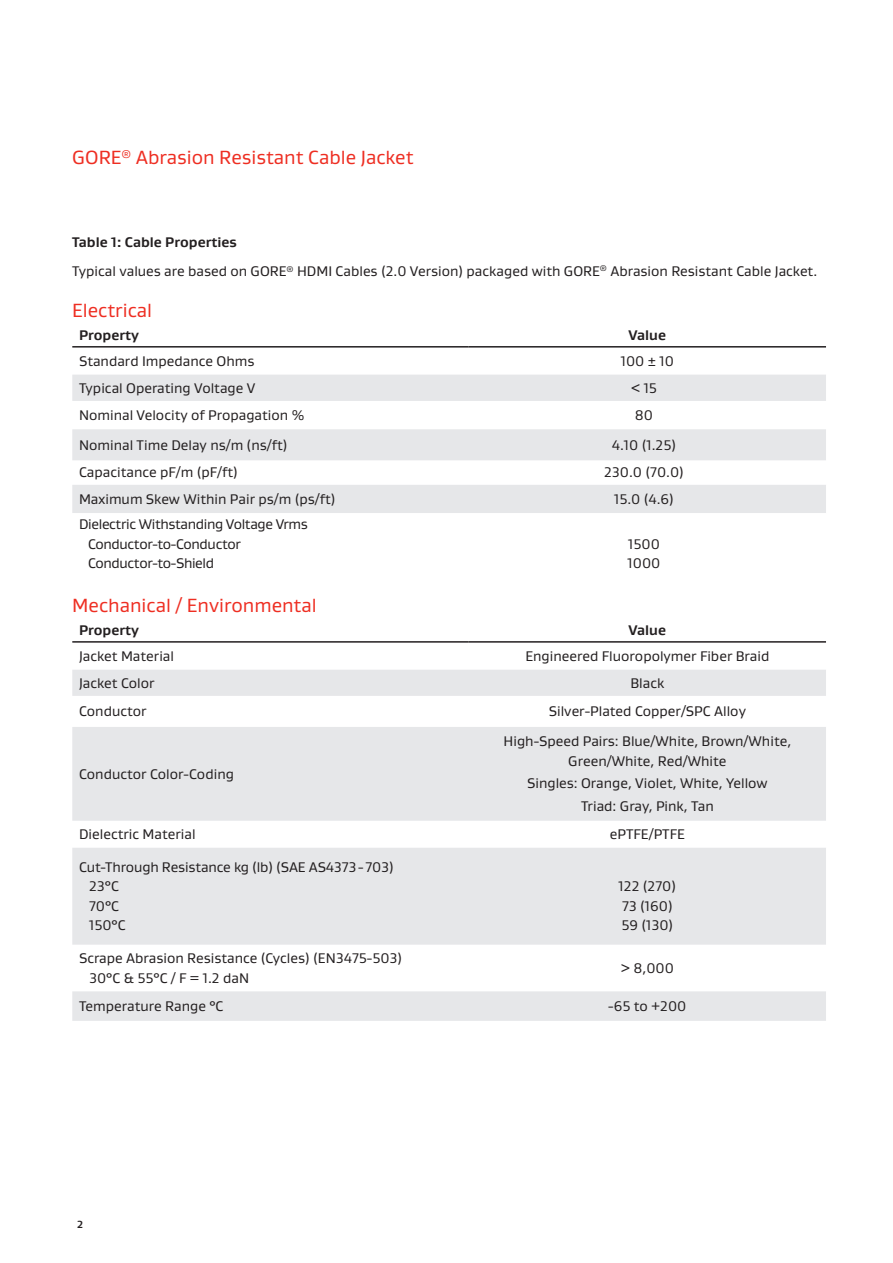
<style>
.page{position:relative;width:893px;height:1263px;background:#fff}
.page>*{position:absolute;margin:0;border:0;box-sizing:border-box;transform-origin:0 0}
.Body_Title_13_16{font:19.5px "Gore Gustan";color:#ee2e22}
.Table_Text_9_5_13{font:14.25px/19.5px "Gore Gustan";color:#231f20;text-align:center}
.Body_Text_9_5_13{font:14.25px "Gore Gustan";color:#231f20}
.Table_Text_9_5_13-2{font:14.25px/19.5px "Gore Gustan";letter-spacing:-.025em;color:#231f20}
.Table_Header_Footer{font:700 14.25px "Gore Gustan";color:#231f20}
.Body_Subtitle_9_5_13{font:700 14.25px "Gore Gustan";color:#231f20}
.Legal_Text_7_8_5{font:700 10.5px "Gore Gustan";color:#231f20}
</style>
<div class="page">
<svg style="left:72px;top:375px;width:754px;height:646px"></svg>
<div style="left:72px;top:670px;width:754px;height:26px;background:#e6e7e9"></div>
<hr style="left:72px;top:641px;width:397px;height:2px;background:#231f20">
<hr style="left:469px;top:641px;width:357px;height:2px;background:#231f20">
<hr style="left:72px;top:346px;width:397px;height:2px;background:#231f20">
<hr style="left:469px;top:346px;width:357px;height:2px;background:#231f20">
<p class="Body_Title_13_16" style="left:72px;top:144px;width:343px">GORE<sup>®</sup> Abrasion Resistant Cable Jacket</p>
<p class="Body_Subtitle_9_5_13" style="left:72px;top:233px;width:166px">Table 1: Cable Properties</p>
<p class="Body_Text_9_5_13" style="left:72px;top:262px;width:746px">Typical values are based on GORE<sup>®</sup> HDMI Cables (2.0 Version) packaged with GORE<sup>®</sup> Abrasion Resistant Cable Jacket.</p>
<p class="Body_Title_13_16" style="left:72px;top:298px;width:81px">Electrical</p>
<p class="Table_Header_Footer" style="left:79px;top:326px;width:62px">Property</p>
<p class="Table_Header_Footer" style="left:629px;top:326px;width:39px">Value</p>
<p class="Table_Text_9_5_13" style="left:79px;top:350px;width:177px">Standard Impedance Ohms</p>
<p class="Table_Text_9_5_13" style="left:621px;top:350px;width:55px">100 ± 10</p>
<p class="Table_Text_9_5_13" style="left:79px;top:378px;width:178px">Typical Operating Voltage V</p>
<p class="Table_Text_9_5_13" style="left:631px;top:378px;width:27px">&lt; 15</p>
<p class="Table_Text_9_5_13" style="left:79px;top:405px;width:227px">Nominal Velocity of Propagation %</p>
<p class="Table_Text_9_5_13" style="left:635px;top:405px;width:20px">80</p>
<p class="Table_Text_9_5_13" style="left:79px;top:435px;width:210px">Nominal Time Delay ns/m (ns/ft)</p>
<p class="Table_Text_9_5_13" style="left:612px;top:435px;width:66px">4.10 (1.25)</p>
<p class="Table_Text_9_5_13" style="left:79px;top:462px;width:160px">Capacitance pF/m (pF/ft)</p>
<p class="Table_Text_9_5_13" style="left:604px;top:462px;width:82px">230.0 (70.0)</p>
<p class="Table_Text_9_5_13" style="left:79px;top:489px;width:258px">Maximum Skew Within Pair ps/m (ps/ft)</p>
<p class="Table_Text_9_5_13" style="left:614px;top:489px;width:61px">15.0 (4.6)</p>
<p class="Table_Text_9_5_13-2" style="left:88px;top:514px;width:221px;text-indent:-9px">Dielectric Withstanding Voltage Vrms<br>Conductor-to-Conductor<br>Conductor-to-Shield</p>
<p class="Table_Text_9_5_13" style="left:628px;top:534px;width:33px">1500</p>
<p class="Table_Text_9_5_13" style="left:628px;top:553px;width:34px">1000</p>
<p class="Body_Title_13_16" style="left:72px;top:593px;width:246px">Mechanical / Environmental</p>
<p class="Table_Header_Footer" style="left:79px;top:621px;width:62px">Property</p>
<p class="Table_Header_Footer" style="left:629px;top:621px;width:39px">Value</p>
<p class="Table_Text_9_5_13" style="left:79px;top:646px;width:97px">Jacket Material</p>
<p class="Table_Text_9_5_13" style="left:525px;top:646px;width:245px">Engineered Fluoropolymer Fiber Braid</p>
<p class="Table_Text_9_5_13" style="left:79px;top:673px;width:77px">Jacket Color</p>
<p class="Table_Text_9_5_13" style="left:630px;top:673px;width:35px">Black</p>
<p class="Table_Text_9_5_13" style="left:79px;top:701px;width:69px">Conductor</p>
<p class="Table_Text_9_5_13" style="left:549px;top:701px;width:199px">Silver-Plated Copper/SPC Alloy</p>
<p class="Table_Text_9_5_13" style="left:79px;top:764px;width:156px">Conductor Color-Coding</p>
<p class="Table_Text_9_5_13" style="left:503px;top:731px;width:289px">High-Speed Pairs: Blue/White, Brown/White,<br>Green/White, Red/White</p>
<p class="Table_Text_9_5_13" style="left:527px;top:773px;width:242px">Singles: Orange, Violet, White, Yellow</p>
<p class="Table_Text_9_5_13" style="left:581px;top:796px;width:134px">Triad: Gray, Pink, Tan</p>
<p class="Table_Text_9_5_13" style="left:79px;top:824px;width:118px">Dielectric Material</p>
<p class="Table_Text_9_5_13" style="left:610px;top:824px;width:76px">ePTFE/PTFE</p>
<p class="Table_Text_9_5_13" style="left:79px;top:857px;width:316px">Cut-Through Resistance kg (lb) (SAE AS4373- 703)</p>
<p class="Table_Text_9_5_13" style="left:89px;top:876px;width:31px">23°C</p>
<p class="Table_Text_9_5_13" style="left:89px;top:896px;width:32px">70°C</p>
<p class="Table_Text_9_5_13" style="left:89px;top:915px;width:38px">150°C</p>
<p class="Table_Text_9_5_13" style="left:619px;top:876px;width:59px">122 (270)</p>
<p class="Table_Text_9_5_13" style="left:622px;top:896px;width:52px">73 (160)</p>
<p class="Table_Text_9_5_13" style="left:621px;top:915px;width:53px">59 (130)</p>
<p class="Table_Text_9_5_13" style="left:89px;top:948px;width:315px;text-align:left;text-indent:-10px">Scrape Abrasion Resistance (Cycles) (EN3475-503)<br>30°C &amp; 55°C / F = 1.2 daN</p>
<p class="Table_Text_9_5_13" style="left:621px;top:958px;width:55px">&gt; 8,000</p>
<p class="Table_Text_9_5_13" style="left:79px;top:996px;width:146px">Temperature Range °C</p>
<p class="Table_Text_9_5_13" style="left:608px;top:996px;width:80px">-65 to +200</p>
<p class="Legal_Text_7_8_5" style="left:77px;top:1217px;width:7px">2</p>
</div>
